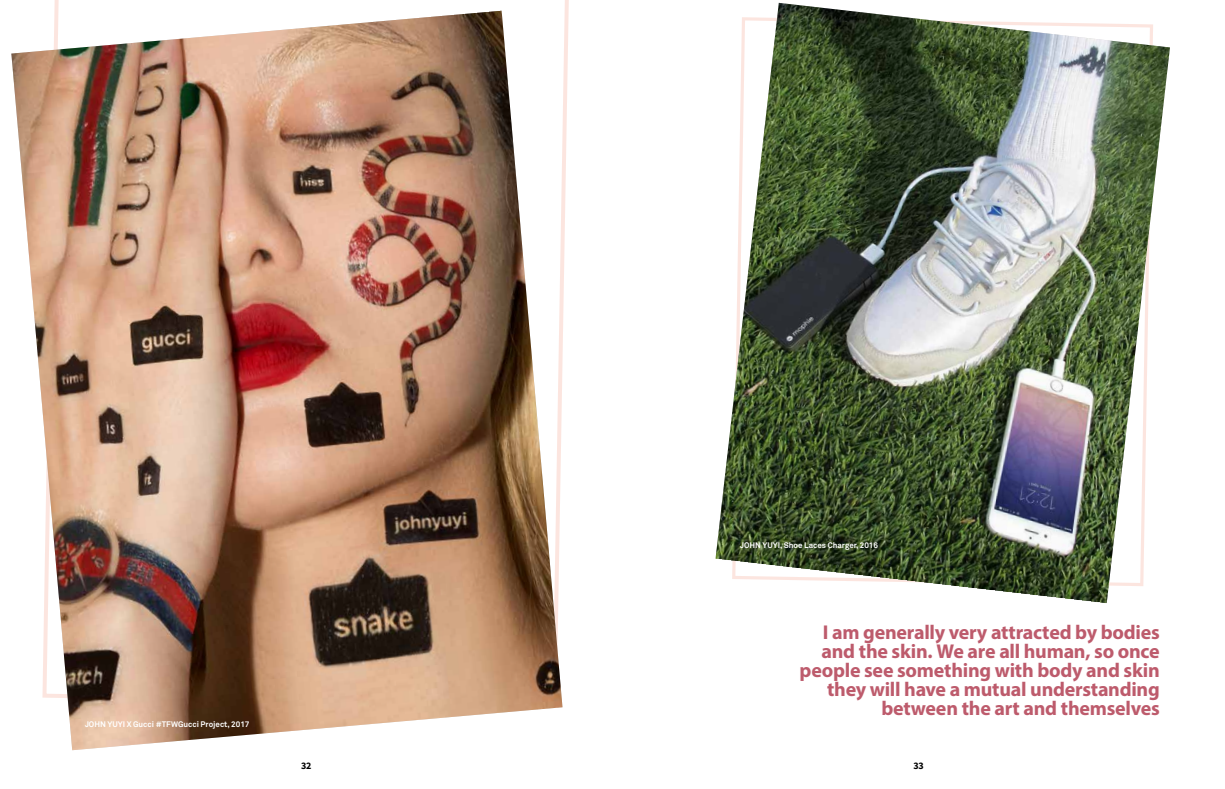
<style>
.page{position:relative;width:1225px;height:789px;background:#fff}
.page>*{position:absolute;margin:0;border:0;box-sizing:border-box;transform-origin:0 0}
.t1{font:700 20px/19px "Myriad Pro";letter-spacing:-.015em;color:#bd5b6c;text-align:right}
.t2{font:700 10px "Source Sans Pro";color:#000}
.t3{font:700 8px "Akkurat Pro";color:#fff}
</style>
<div class="page">
<img style="left:11px;top:11px;width:551px;height:738px">
<img style="left:715px;top:3px;width:455px;height:600px">
<p class="t3" style="left:85px;top:718px;width:166px">JOHN YUYI X Gucci #TFWGucci Project, 2017</p>
<p class="t3" style="left:740px;top:540px;width:139px">JOHN YUYI, Shoe Laces Charger, 2016</p>
<p class="t1" style="left:799px;top:621px;width:362px">I am generally very attracted by bodies and the skin. We are all human, so once people see something with body and skin they will have a mutual understanding between the art and themselves</p>
<p class="t2" style="left:301px;top:759px;width:12px">32</p>
<p class="t2" style="left:913px;top:759px;width:12px">33</p>
</div>
